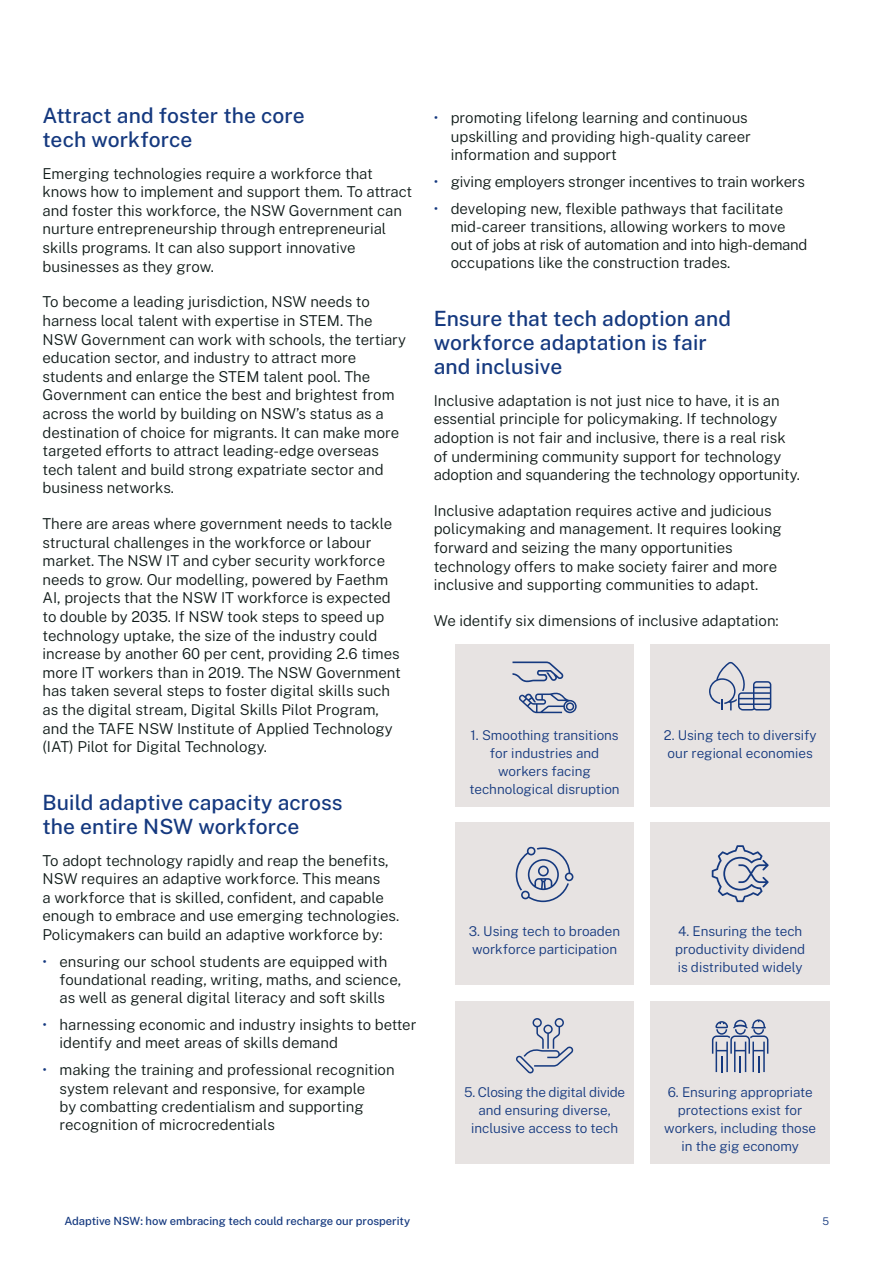
<style>
.page{position:relative;width:893px;height:1263px;background:#fff}
.page>*{position:absolute;margin:0;border:0;box-sizing:border-box;transform-origin:0 0}
.t1{font:500 21px/24px "Public Sans";letter-spacing:.005em;color:#15397f}
.t2{font:300 15px/18.6px "Public Sans";color:#0f1a18}
.t3{font:300 13.5px/18px "Public Sans";color:#15397f;text-align:center}
.t4{font:500 11.25px "Public Sans";color:#15397f}
.t5{font:300 10.5px "Public Sans";color:#15397f}
.s1{color:#15397f}
</style>
<div class="page">
<div style="left:456px;top:644px;width:178px;height:163px;background:#e7e3e2"></div>
<div style="left:456px;top:823px;width:178px;height:162px;background:#e7e3e2"></div>
<div style="left:456px;top:1001px;width:178px;height:162px;background:#e7e3e2"></div>
<div style="left:651px;top:644px;width:179px;height:163px;background:#e7e3e2"></div>
<div style="left:651px;top:823px;width:179px;height:162px;background:#e7e3e2"></div>
<div style="left:651px;top:1001px;width:179px;height:162px;background:#e7e3e2"></div>
<svg style="left:512px;top:661px;width:51px;height:21px"></svg>
<svg style="left:519px;top:692px;width:58px;height:21px"></svg>
<svg style="left:709px;top:662px;width:62px;height:48px"></svg>
<svg style="left:516px;top:847px;width:57px;height:55px"></svg>
<svg style="left:712px;top:845px;width:57px;height:57px"></svg>
<svg style="left:516px;top:1018px;width:57px;height:55px"></svg>
<svg style="left:712px;top:1019px;width:56px;height:53px"></svg>
<h1 class="t1" style="left:43px;top:103px;width:264px">Attract and foster the core tech workforce</h1>
<p class="t2" style="left:43px;top:163px;width:371px">Emerging technologies require a workforce that knows how to implement and support them. To attract and foster this workforce, the NSW Government can nurture entrepreneurship through entrepreneurial skills programs. It can also support innovative businesses as they grow.</p>
<p class="t2" style="left:43px;top:292px;width:365px">To become a leading jurisdiction, NSW needs to harness local talent with expertise in STEM. The NSW Government can work with schools, the tertiary education sector, and industry to attract more students and enlarge the STEM talent pool. The Government can entice the best and brightest from across the world by building on NSW’s status as a destination of choice for migrants. It can make more targeted efforts to attract leading-edge overseas tech talent and build strong expatriate sector and business networks.</p>
<p class="t2" style="left:43px;top:514px;width:360px">There are areas where government needs to tackle structural challenges in the workforce or labour market. The NSW IT and cyber security workforce needs to grow. Our modelling, powered by Faethm AI, projects that the NSW IT workforce is expected to double by 2035. If NSW took steps to speed up technology uptake, the size of the industry could increase by another 60 per cent, providing 2.6 times more IT workers than in 2019. The NSW Government has taken several steps to foster digital skills such as the digital stream, Digital Skills Pilot Program, and the TAFE NSW Institute of Applied Technology (IAT) Pilot for Digital Technology.</p>
<h1 class="t1" style="left:43px;top:790px;width:302px">Build adaptive capacity across the entire NSW workforce</h1>
<p class="t2" style="left:43px;top:850px;width:358px">To adopt technology rapidly and reap the benefits, NSW requires an adaptive workforce. This means<br>a workforce that is skilled, confident, and capable enough to embrace and use emerging technologies.<br>Policymakers can build an adaptive workforce by:</p>
<p class="t2" style="left:60px;top:952px;width:343px;text-indent:-17px"><span class="s1">•</span> ensuring our school students are equipped with foundational reading, writing, maths, and science, as well as general digital literacy and soft skills</p>
<p class="t2" style="left:60px;top:1015px;width:358px;text-indent:-17px"><span class="s1">•</span> harnessing economic and industry insights to better identify and meet areas of skills demand</p>
<p class="t2" style="left:60px;top:1060px;width:337px;text-indent:-17px"><span class="s1">•</span> making the training and professional recognition system relevant and responsive, for example<br>by combatting credentialism and supporting recognition of microcredentials</p>
<p class="t2" style="left:451px;top:108px;width:302px;text-indent:-17px"><span class="s1">•</span> promoting lifelong learning and continuous upskilling and providing high-quality career information and support</p>
<p class="t2" style="left:434px;top:172px;width:373px"><span class="s1">•</span> giving employers stronger incentives to train workers</p>
<p class="t2" style="left:451px;top:198px;width:358px;text-indent:-17px"><span class="s1">•</span> developing new, flexible pathways that facilitate mid-career transitions, allowing workers to move out of jobs at risk of automation and into high-demand occupations like the construction trades.</p>
<h1 class="t1" style="left:434px;top:306px;width:299px">Ensure that tech adoption and workforce adaptation is fair and inclusive</h1>
<p class="t2" style="left:434px;top:391px;width:368px">Inclusive adaptation is not just nice to have, it is an essential principle for policymaking. If technology adoption is not fair and inclusive, there is a real risk of undermining community support for technology adoption and squandering the technology opportunity.</p>
<p class="t2" style="left:434px;top:501px;width:350px">Inclusive adaptation requires active and judicious policymaking and management. It requires looking forward and seizing the many opportunities technology offers to make society fairer and more inclusive and supporting communities to adapt.</p>
<p class="t2" style="left:434px;top:611px;width:347px">We identify six dimensions of inclusive adaptation:</p>
<p class="t3" style="left:469px;top:726px;width:152px">1. Smoothing transitions for industries and workers facing technological disruption</p>
<p class="t3" style="left:664px;top:726px;width:154px;text-align:left">2. Using tech to diversify our regional economies</p>
<p class="t3" style="left:469px;top:922px;width:153px;text-align:left">3. Using tech to broaden workforce participation</p>
<p class="t3" style="left:675px;top:922px;width:131px;text-align:left">4. Ensuring the tech productivity dividend is distributed widely</p>
<p class="t3" style="left:464px;top:1082px;width:163px">5. Closing the digital divide and ensuring diverse, inclusive access to tech</p>
<p class="t3" style="left:664px;top:1082px;width:153px">6. Ensuring appropriate protections exist for workers, including those in the gig economy</p>
<p class="t4" style="left:64px;top:1213px;width:347px">Adaptive NSW: how embracing tech could recharge our prosperity</p>
<p class="t5" style="left:823px;top:1214px;width:8px">5</p>
</div>
